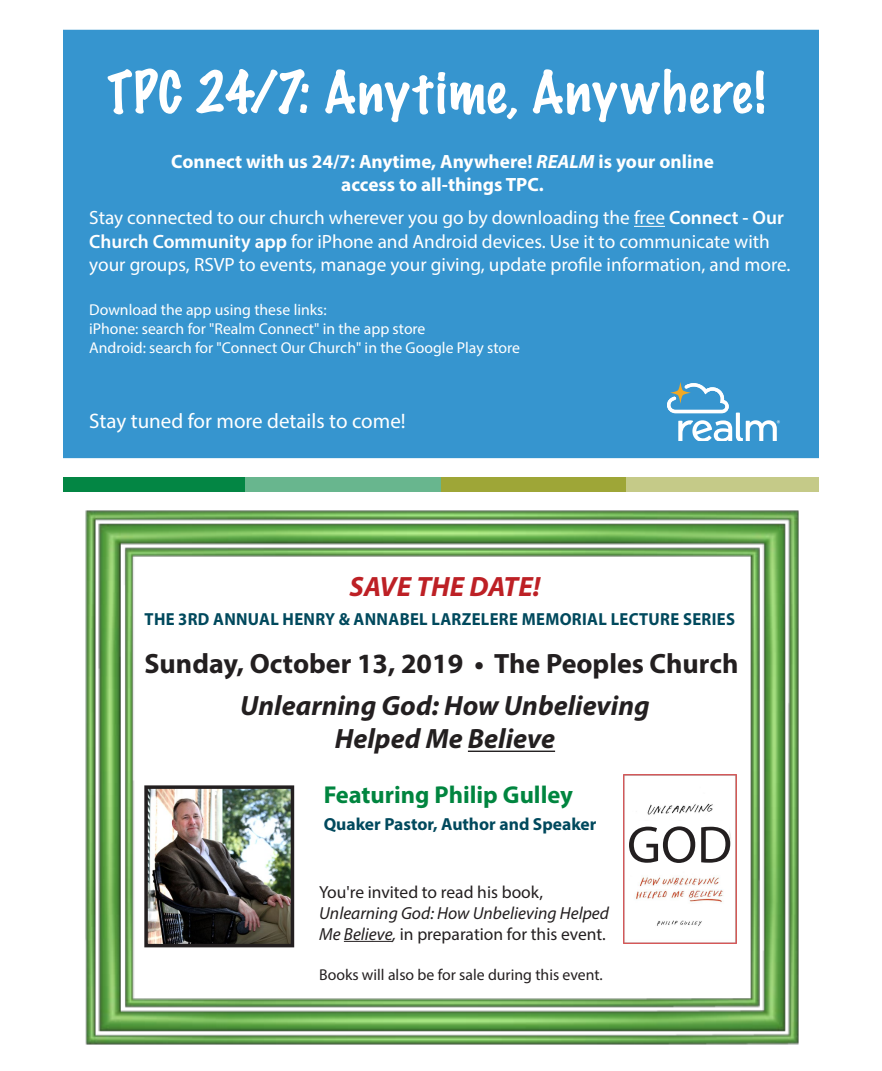
<style>
.page{position:relative;width:882px;height:1071px;background:#fff}
.page>*{position:absolute;margin:0;border:0;box-sizing:border-box;transform-origin:0 0}
.t1{font:100 52.5px "Marker Felt";letter-spacing:.03em;color:#fff}
.t2{font:52.5px "Myriad Pro";color:#231f20}
.t3{font:italic 700 28px "Myriad Pro";color:#231f20}
.t4{font:700 28px "Myriad Pro";color:#231f20}
.t5{font:italic 700 28px "Myriad Pro";letter-spacing:-.005em;color:#bd2025}
.t6{font:700 24.5px "Myriad Pro";color:#00853f}
.t7{font:21px "Myriad Pro";color:#fff}
.t8{font:19.25px/23.1px "Myriad Pro";color:#fff}
.t9{font:700 19.25px "Myriad Pro";color:#fff}
.t10{font:italic 17.5px/21px "Myriad Pro";color:#231f20}
.t11{font:700 17.5px "Myriad Pro";letter-spacing:.02em;color:#00495d;scale:.95 1}
.t12{font:700 17.5px "Myriad Pro";color:#00495d}
.t13{font:17.5px "Myriad Pro";color:#231f20}
.t14{font:15.75px "Myriad Pro";color:#fff}
.t15{font:15.75px "Myriad Pro";color:#231f20}
.s1{font-style:italic}
.s2{font-weight:600}
.s3{font-style:normal}
</style>
<div class="page">
<div style="left:63px;top:477px;width:184px;height:15px;background:#038644"></div>
<div style="left:625px;top:477px;width:194px;height:15px;background:#c5ca88"></div>
<div style="left:245px;top:477px;width:196px;height:15px;background:#68b68e"></div>
<div style="left:441px;top:477px;width:184px;height:15px;background:#9ea637"></div>
<div style="left:63px;top:30px;width:756px;height:428px;background:#3695cf"></div>
<img style="left:85px;top:510px;width:714px;height:535px">
<hr style="left:468px;top:751px;width:87px;height:1px;background:#231f20">
<img style="left:149px;top:790px;width:140px;height:152px">
<div style="left:144px;top:785px;width:150px;height:162px;border:4px solid #231f20"></div>
<img style="left:623px;top:775px;width:113px;height:168px">
<hr style="left:344px;top:941px;width:48px;height:1px;background:#231f20">
<div style="left:627px;top:821px;width:101px;height:49px;background:#fff"></div>
<hr style="left:634px;top:226px;width:31px;height:1px;background:#fff">
<svg style="left:667px;top:383px;width:113px;height:58px"></svg>
<p class="t1" style="left:107px;top:51px;width:660px">TPC 24/7: Anytime, Anywhere!</p>
<p class="t9" style="left:171px;top:149px;width:544px">Connect with us 24/7: Anytime, Anywhere! <span class="s1">REALM</span> is your online</p>
<p class="t9" style="left:341px;top:172px;width:204px">access to all-things TPC.</p>
<p class="t8" style="left:89px;top:206px;width:703px">Stay connected to our church wherever you go by downloading the free <span class="s2">Connect - Our<br>Church Community app</span> for iPhone and Android devices. Use it to communicate with your groups, RSVP to events, manage your giving, update profile information, and more.</p>
<p class="t14" style="left:89px;top:300px;width:239px">Download the app using these links:</p>
<p class="t14" style="left:89px;top:319px;width:338px">iPhone: search for "Realm Connect" in the app store</p>
<p class="t14" style="left:89px;top:338px;width:432px">Android: search for "Connect Our Church" in the Google Play store</p>
<p class="t7" style="left:89px;top:408px;width:318px">Stay tuned for more details to come!</p>
<p class="t5" style="left:350px;top:568px;width:192px">SAVE THE DATE!</p>
<p class="t11" style="left:145px;top:607px;width:623px">THE 3RD ANNUAL HENRY &amp; ANNABEL LARZELERE MEMORIAL LECTURE SERIES</p>
<p class="t4" style="left:144px;top:645px;width:595px">Sunday, October 13, 2019 • The Peoples Church</p>
<p class="t3" style="left:240px;top:687px;width:411px">Unlearning God: How Unbelieving</p>
<p class="t3" style="left:335px;top:721px;width:222px">Helped Me Believe</p>
<p class="t6" style="left:324px;top:779px;width:251px">Featuring Philip Gulley</p>
<p class="t12" style="left:324px;top:812px;width:274px">Quaker Pastor, Author and Speaker</p>
<p class="t13" style="left:319px;top:881px;width:225px">You're invited to read his book,</p>
<p class="t10" style="left:319px;top:902px;width:291px">Unlearning God: How Unbelieving Helped<br>Me Believe, <span class="s3">in preparation for this event.</span></p>
<p class="t15" style="left:319px;top:965px;width:285px">Books will also be for sale during this event.</p>
<p class="t2" style="left:627px;top:812px;width:107px">GOD</p>
</div>
